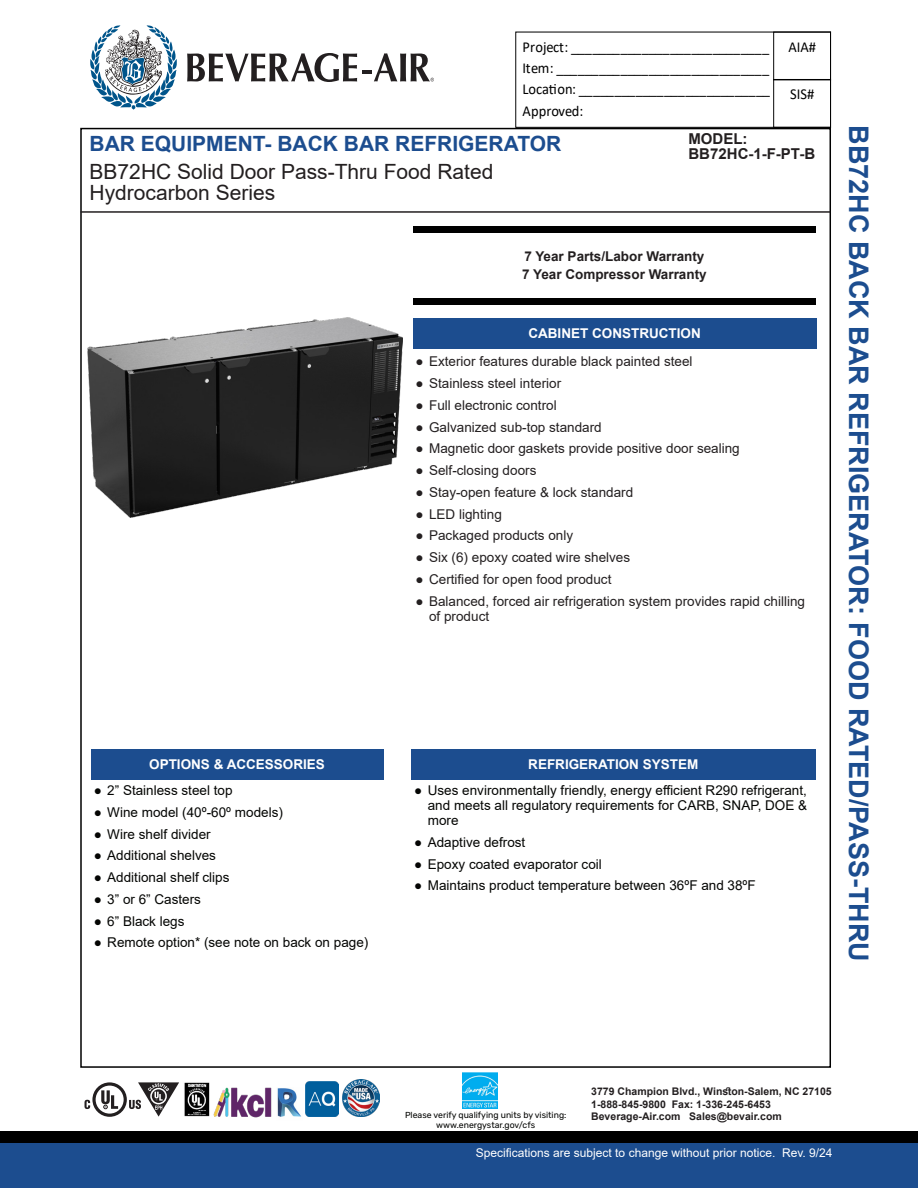
<style>
.page{position:relative;width:918px;height:1188px;background:#fff}
.page>*{position:absolute;margin:0;border:0;box-sizing:border-box;transform-origin:0 0}
.t1{font:700 27px "Arial";color:#1c4d8f}
.t2{font:21px/21px "Arial";color:#231f20}
.t3{font:700 21px "Arial";color:#1c4d8f}
.t4{font:15.15px/21.5px "Calibri";color:#000;text-align:justify;scale:.95 1}
.t5{font:700 15px "Arial";color:#231f20}
.t6{font:13.5px/15px "Arial";color:#040503;text-align:justify}
.t7{font:13.5px/15px "Arial";color:#231f20}
.t8{font:700 13.5px "Arial";color:#fff}
.t9{font:700 13.5px/18px "Arial";color:#231f20}
.t10{font:12px "Arial";color:#fff}
.t11{font:700 10.5px/12.6px "Arial";color:#231f20}
.Paragraph_Style_1{font:8.7px "Rubik";color:#040503}
</style>
<div class="page">
<div style="left:515px;top:32px;width:316px;height:96px;border:1px solid #000"></div>
<div style="left:773px;top:32px;width:58px;height:48px;border:1px solid #000"></div>
<div style="left:773px;top:79px;width:58px;height:49px;border:1px solid #000"></div>
<hr style="left:81px;top:211px;width:749px;height:2px;background:#231f20">
<svg style="left:187px;top:53px;width:170px;height:29px"></svg>
<svg style="left:90px;top:25px;width:87px;height:85px"></svg>
<svg style="left:363px;top:53px;width:71px;height:28px"></svg>
<div style="left:411px;top:749px;width:404px;height:30px;background:#1c4d8f"></div>
<img style="left:88px;top:318px;width:314px;height:200px">
<div style="left:413px;top:318px;width:403px;height:31px;background:#1c4d8f"></div>
<div style="left:91px;top:749px;width:292px;height:30px;background:#1c4d8f"></div>
<div style="left:0;top:1131px;width:918px;height:22px;background:#000"></div>
<div style="left:0;top:1143px;width:918px;height:45px;background:#1c4d8f"></div>
<img style="left:342px;top:1079px;width:38px;height:38px">
<img style="left:214px;top:1087px;width:58px;height:31px">
<img style="left:277px;top:1088px;width:25px;height:29px">
<img style="left:305px;top:1082px;width:34px;height:35px">
<svg style="left:85px;top:1082px;width:94px;height:35px"></svg>
<img style="left:184px;top:1082px;width:26px;height:35px">
<img style="left:463px;top:1072px;width:35px;height:36px">
<div style="left:413px;top:227px;width:402px;height:6px;background:#000"></div>
<div style="left:413px;top:298px;width:402px;height:7px;background:#000"></div>
<p class="t4" style="left:523px;top:35px;width:262px">Project: ____________________________ Item: ______________________________ Location: ___________________________ Approved:</p>
<p class="t4" style="left:788px;top:35px;width:31px">AIA#</p>
<p class="t4" style="left:790px;top:83px;width:27px">SIS#</p>
<p class="t3" style="left:90px;top:129px;width:473px">BAR EQUIPMENT- BACK BAR REFRIGERATOR</p>
<p class="t2" style="left:90px;top:161px;width:405px">BB72HC Solid Door Pass-Thru Food Rated<br>Hydrocarbon Series</p>
<p class="t5" style="left:688px;top:128px;width:61px">MODEL:</p>
<p class="t5" style="left:688px;top:144px;width:128px">BB72HC-1-F-PT-B</p>
<p class="t9" style="left:522px;top:248px;width:186px">7 Year Parts/Labor Warranty<br>7 Year Compressor Warranty</p>
<p class="t8" style="left:528px;top:324px;width:174px">CABINET CONSTRUCTION</p>
<p class="t7" style="left:416px;top:354px;width:278px">● Exterior features durable black painted steel</p>
<p class="t7" style="left:416px;top:376px;width:147px">● Stainless steel interior</p>
<p class="t7" style="left:416px;top:397px;width:143px">● Full electronic control</p>
<p class="t7" style="left:416px;top:419px;width:188px">● Galvanized sub-top standard</p>
<p class="t7" style="left:416px;top:441px;width:326px">● Magnetic door gaskets provide positive door sealing</p>
<p class="t7" style="left:416px;top:463px;width:122px">● Self-closing doors</p>
<p class="t7" style="left:416px;top:484px;width:219px">● Stay-open feature &amp; lock standard</p>
<p class="t7" style="left:416px;top:506px;width:88px">● LED lighting</p>
<p class="t7" style="left:416px;top:528px;width:159px">● Packaged products only</p>
<p class="t7" style="left:416px;top:550px;width:216px">● Six (6) epoxy coated wire shelves</p>
<p class="t7" style="left:416px;top:571px;width:197px">● Certified for open food product</p>
<p class="t7" style="left:429px;top:593px;width:377px;text-indent:-14px">● Balanced, forced air refrigeration system provides rapid chilling of product</p>
<p class="t8" style="left:149px;top:755px;width:177px">OPTIONS &amp; ACCESSORIES</p>
<p class="t6" style="left:94px;top:783px;width:140px">● 2” Stainless steel top</p>
<p class="t6" style="left:94px;top:805px;width:191px">● Wine model (40º-60º models)</p>
<p class="t6" style="left:94px;top:826px;width:119px">● Wire shelf divider</p>
<p class="t6" style="left:94px;top:848px;width:124px">● Additional shelves</p>
<p class="t6" style="left:94px;top:870px;width:137px">● Additional shelf clips</p>
<p class="t6" style="left:94px;top:892px;width:109px">● 3” or 6” Casters</p>
<p class="t6" style="left:94px;top:913px;width:92px">● 6” Black legs</p>
<p class="t6" style="left:94px;top:935px;width:276px">● Remote option* (see note on back on page)</p>
<p class="t8" style="left:528px;top:755px;width:172px">REFRIGERATION SYSTEM</p>
<p class="t6" style="left:428px;top:783px;width:381px;text-indent:-14px">● Uses environmentally friendly, energy efficient R290 refrigerant, and meets all regulatory requirements for CARB, SNAP, DOE &amp; more</p>
<p class="t6" style="left:414px;top:835px;width:113px">● Adaptive defrost</p>
<p class="t6" style="left:414px;top:856px;width:189px">● Epoxy coated evaporator coil</p>
<p class="t6" style="left:414px;top:878px;width:343px">● Maintains product temperature between 36ºF and 38ºF</p>
<p class="t1" style="left:878px;top:125px;width:838px;rotate:90deg">BB72HC BACK BAR REFRIGERATOR: FOOD RATED/PASS-THRU</p>
<p class="t11" style="left:591px;top:1085px;width:242px">3779 Champion Blvd., Winston-Salem, NC 27105<br>1-888-845-9800 Fax: 1-336-245-6453</p>
<p class="Paragraph_Style_1" style="left:405px;top:1110px;width:163px">Please verify qualifying units by visiting:</p>
<p class="t11" style="left:591px;top:1111px;width:192px">Beverage-Air.com Sales@bevair.com</p>
<p class="Paragraph_Style_1" style="left:436px;top:1120px;width:100px">www.energystar.gov/cfs</p>
<p class="t10" style="left:476px;top:1145px;width:358px">Specifications are subject to change without prior notice. Rev. 9/24</p>
</div>
